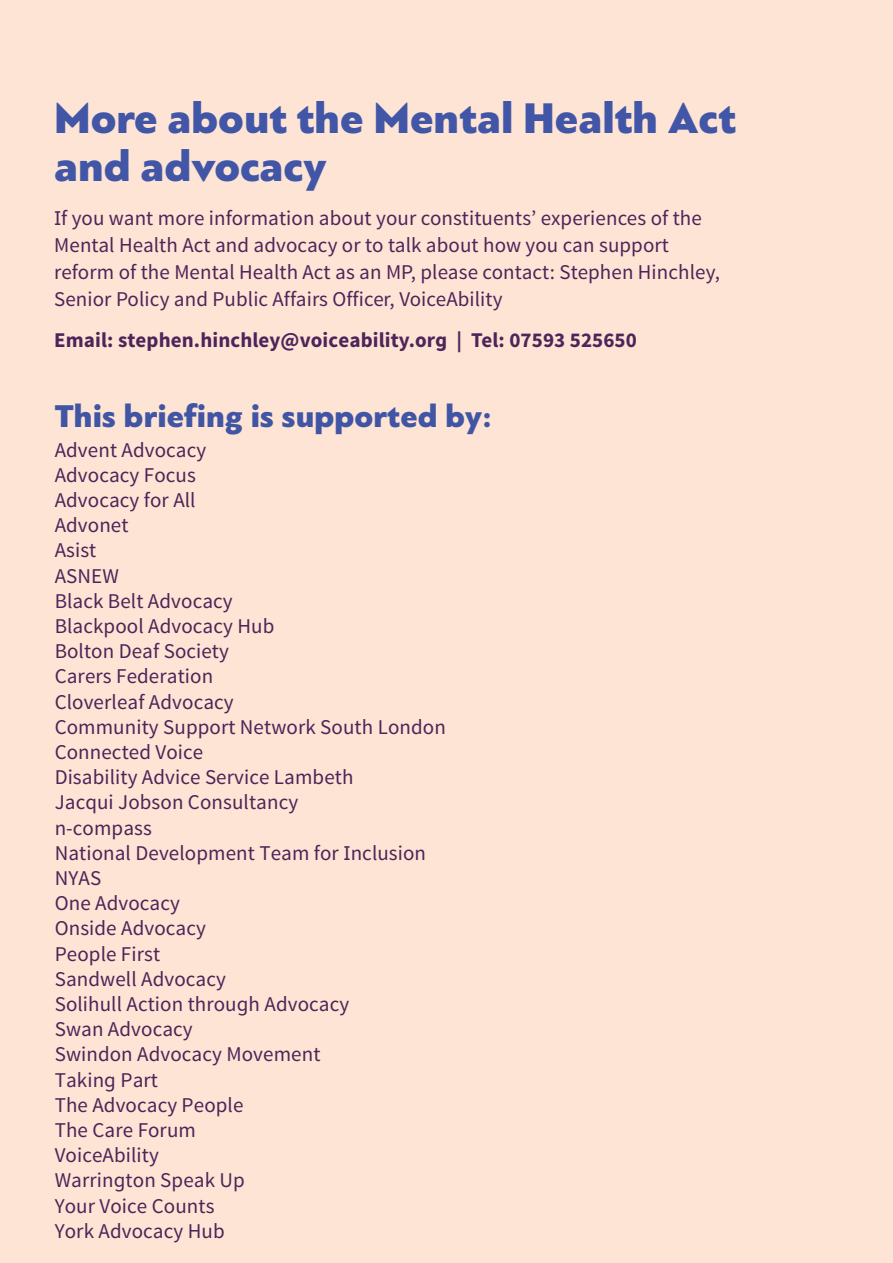
<style>
.page{position:relative;width:893px;height:1263px;background:#fee4d4}
.page>*{position:absolute;margin:0;border:0;box-sizing:border-box;transform-origin:0 0}
.t1{font:900 45px/48px "PF Bague Sans Pro";color:#4156a6}
.t2{font:900 33px "PF Bague Sans Pro";letter-spacing:.005em;color:#4155a5}
.t3{font:21px/25.2px "Source Sans Pro";letter-spacing:.005em;color:#4e2459}
.t4{font:21px/27px "Source Sans Pro";letter-spacing:.005em;color:#4f245a}
.t5{font:700 21px "Source Sans Pro";letter-spacing:.005em;color:#4f245a}
</style>
<div class="page">
<hr style="left:892px;top:858px;width:1px;height:405px;background:#fff">
<h1 class="t1" style="left:54px;top:95px;width:683px">More about the Mental Health Act and advocacy</h1>
<p class="t4" style="left:54px;top:205px;width:667px">If you want more information about your constituents’ experiences of the Mental Health Act and advocacy or to talk about how you can support reform of the Mental Health Act as an MP, please contact: Stephen Hinchley, Senior Policy and Public Affairs Officer, VoiceAbility</p>
<p class="t5" style="left:54px;top:326px;width:584px">Email: stephen.hinchley@voiceability.org | Tel: 07593 525650</p>
<h2 class="t2" style="left:55px;top:395px;width:439px">This briefing is supported by:</h2>
<p class="t3" style="left:55px;top:437px;width:393px">Advent Advocacy<br>Advocacy Focus<br>Advocacy for All<br>Advonet<br>Asist<br>ASNEW<br>Black Belt Advocacy<br>Blackpool Advocacy Hub<br>Bolton Deaf Society<br>Carers Federation<br>Cloverleaf Advocacy<br>Community Support Network South London<br>Connected Voice<br>Disability Advice Service Lambeth<br>Jacqui Jobson Consultancy<br>n-compass<br>National Development Team for Inclusion<br>NYAS<br>One Advocacy<br>Onside Advocacy<br>People First<br>Sandwell Advocacy<br>Solihull Action through Advocacy<br>Swan Advocacy<br>Swindon Advocacy Movement<br>Taking Part<br>The Advocacy People<br>The Care Forum<br>VoiceAbility<br>Warrington Speak Up<br>Your Voice Counts<br>York Advocacy Hub</p>
</div>
